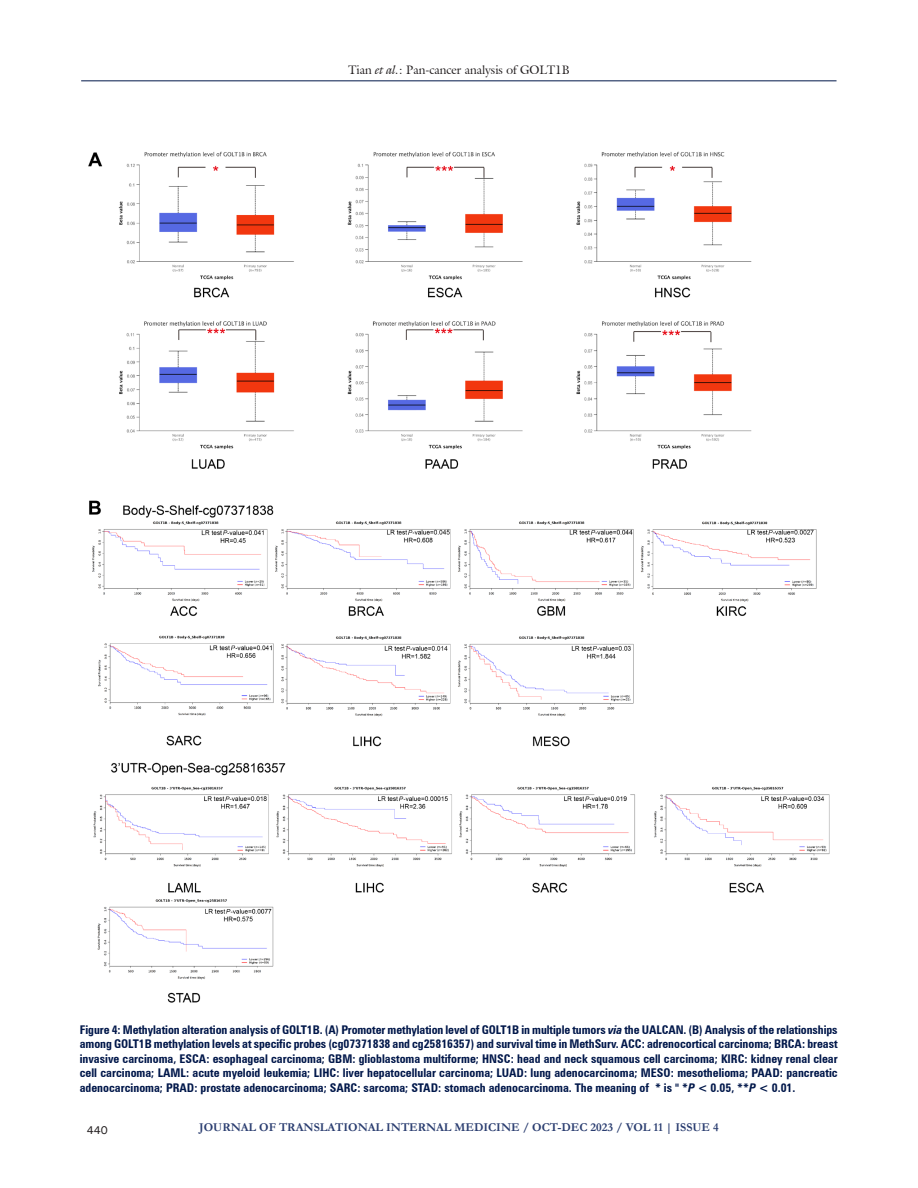
<style>
.page{position:relative;width:918px;height:1188px;background:#fff}
.page>*{position:absolute;margin:0;border:0;box-sizing:border-box;transform-origin:0 0}
.FGC{font:700 condensed 12px/14.4px "Zurich BT";color:#00174a;text-align:justify}
.t1{font:700 12px "Garamond";color:#2a3d70}
.t2{font:12px "Galliard IT Cby BT";color:#231f20}
.t3{font:500 11.25px "Univers";color:#231f20}
.s1{font-style:italic}
</style>
<div class="page">
<hr style="left:81px;top:80px;width:756px;height:1px;background:#00174a">
<img style="left:88px;top:151px;width:742px;height:852px">
<p class="t2" style="left:349px;top:62px;width:223px">Tian <span class="s1">et al.</span>: Pan-cancer analysis of GOLT1B</p>
<p class="FGC" style="left:80px;top:1022px;width:759px">Figure 4: Methylation alteration analysis of GOLT1B. (A) Promoter methylation level of GOLT1B in multiple tumors <span class="s1">via</span> the UALCAN. (B) Analysis of the relationships among GOLT1B methylation levels at specific probes (cg07371838 and cg25816357) and survival time in MethSurv. ACC: adrenocortical carcinoma; BRCA: breast invasive carcinoma, ESCA: esophageal carcinoma; GBM: glioblastoma multiforme; HNSC: head and neck squamous cell carcinoma; KIRC: kidney renal clear cell carcinoma; LAML: acute myeloid leukemia; LIHC: liver hepatocellular carcinoma; LUAD: lung adenocarcinoma; MESO: mesothelioma; PAAD: pancreatic adenocarcinoma; PRAD: prostate adenocarcinoma; SARC: sarcoma; STAD: stomach adenocarcinoma. The meaning of * is " *<span class="s1">P</span> &lt; 0.05, **<span class="s1">P</span> &lt; 0.01.</p>
<p class="t3" style="left:87px;top:1123px;width:23px">440</p>
<p class="t1" style="left:199px;top:1119px;width:521px">JOURNAL OF TRANSLATIONAL INTERNAL MEDICINE / OCT-DEC 2023 / VOL 11 | ISSUE 4</p>
</div>
